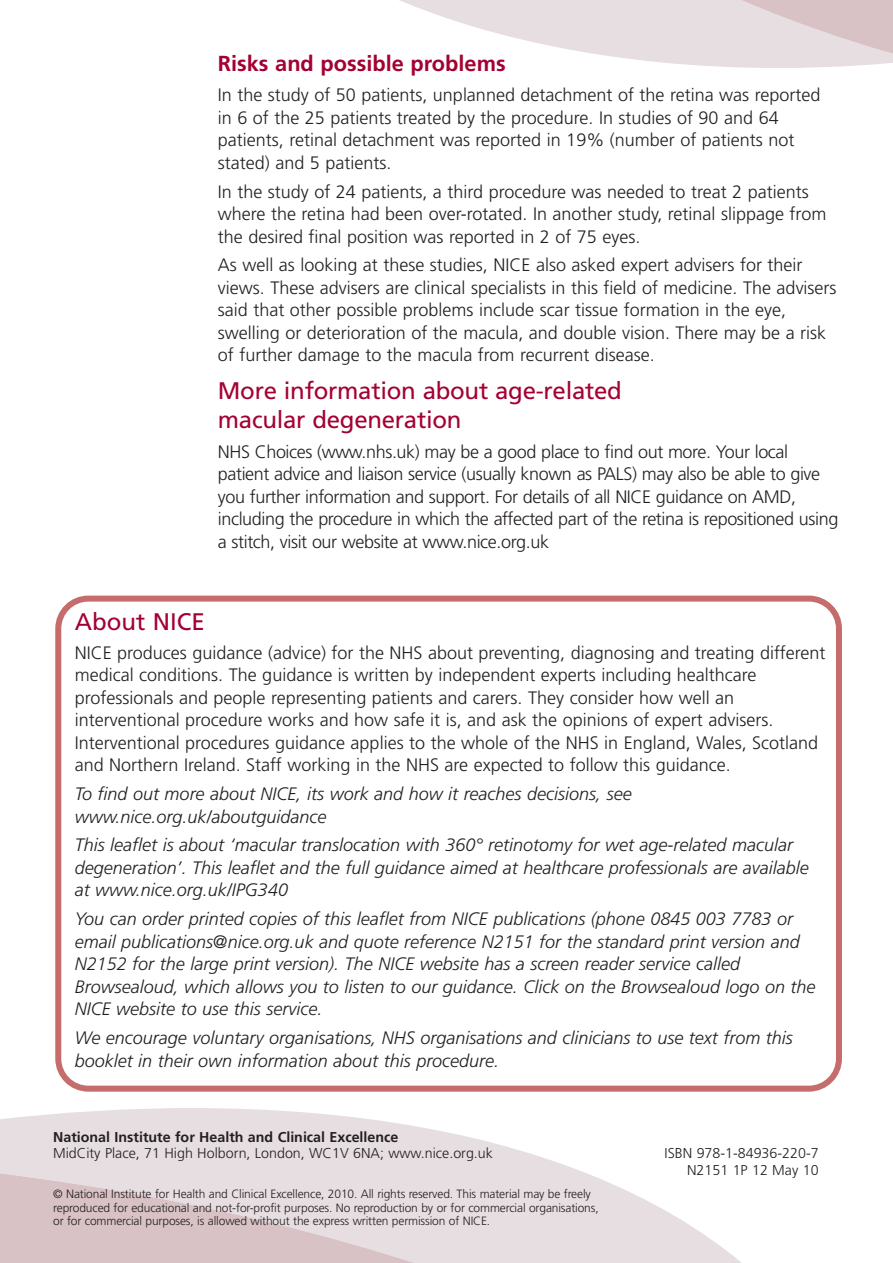
<style>
.page{position:relative;width:893px;height:1263px;background:#fff}
.page>*{position:absolute;margin:0;border:0;box-sizing:border-box;transform-origin:0 0}
.t1{font:24px/28.5px "Frutiger";letter-spacing:-.01em;color:#a40133}
.t2{font:700 21.75px "Frutiger";color:#a40133}
.t3{font:300 18px/22.5px "Frutiger";color:#231f20}
.t4{font:italic 300 18px/22.5px "Frutiger";color:#231f20}
.t5{font:300 18px/22.5px "Frutiger";letter-spacing:-.02em;color:#231f20}
.t6{font:300 14.25px/16.5px "Frutiger";color:#231f20;text-align:right}
.t7{font:700 14.25px "Frutiger";color:#231f20}
.t8{font:300 12px/13.8px "Frutiger";letter-spacing:-.01em;color:#231f20}
</style>
<div class="page">
<svg style="left:0;top:1108px;width:534px;height:47px;fill:#e6dee1"></svg>
<svg style="left:0;top:1155px;width:742px;height:108px;background:#e5dadd"></svg>
<svg style="left:641px;top:60px;width:252px;height:8px;fill:#e6dee1"></svg>
<svg style="left:399px;top:0;width:494px;height:60px"></svg>
<svg style="left:55px;top:596px;width:787px;height:496px"></svg>
<p class="t2" style="left:218px;top:55px;width:289px">Risks and possible problems</p>
<p class="t3" style="left:218px;top:85px;width:604px">In the study of 50 patients, unplanned detachment of the retina was reported in 6 of the 25 patients treated by the procedure. In studies of 90 and 64 patients, retinal detachment was reported in 19% (number of patients not stated) and 5 patients.</p>
<p class="t3" style="left:218px;top:181px;width:610px">In the study of 24 patients, a third procedure was needed to treat 2 patients where the retina had been over-rotated. In another study, retinal slippage from the desired final position was reported in 2 of 75 eyes.</p>
<p class="t3" style="left:218px;top:255px;width:620px">As well as looking at these studies, NICE also asked expert advisers for their views. These advisers are clinical specialists in this field of medicine. The advisers said that other possible problems include scar tissue formation in the eye, swelling or deterioration of the macula, and double vision. There may be a risk of further damage to the macula from recurrent disease.</p>
<h1 class="t1" style="left:218px;top:378px;width:406px">More information about age-related macular degeneration</h1>
<p class="t5" style="left:218px;top:442px;width:622px">NHS Choices (www.nhs.uk) may be a good place to find out more. Your local patient advice and liaison service (usually known as PALS) may also be able to give you further information and support. For details of all NICE guidance on AMD, including the procedure in which the affected part of the retina is repositioned using a stitch, visit our website at www.nice.org.uk</p>
<h1 class="t1" style="left:75px;top:610px;width:132px">About NICE</h1>
<p class="t3" style="left:75px;top:642px;width:752px">NICE produces guidance (advice) for the NHS about preventing, diagnosing and treating different medical conditions. The guidance is written by independent experts including healthcare professionals and people representing patients and carers. They consider how well an interventional procedure works and how safe it is, and ask the opinions of expert advisers.<br>Interventional procedures guidance applies to the whole of the NHS in England, Wales, Scotland and Northern Ireland. Staff working in the NHS are expected to follow this guidance.</p>
<p class="t4" style="left:75px;top:784px;width:558px">To find out more about NICE, its work and how it reaches decisions, see www.nice.org.uk/aboutguidance</p>
<p class="t4" style="left:75px;top:835px;width:736px">This leaflet is about ‘macular translocation with 360° retinotomy for wet age-related macular degeneration’. This leaflet and the full guidance aimed at healthcare professionals are available at www.nice.org.uk/IPG340</p>
<p class="t4" style="left:75px;top:909px;width:742px">You can order printed copies of this leaflet from NICE publications (phone 0845 003 7783 or email publications@nice.org.uk and quote reference N2151 for the standard print version and N2152 for the large print version). The NICE website has a screen reader service called Browsealoud, which allows you to listen to our guidance. Click on the Browsealoud logo on the NICE website to use this service.</p>
<p class="t4" style="left:75px;top:1028px;width:720px">We encourage voluntary organisations, NHS organisations and clinicians to use text from this booklet in their own information about this procedure.</p>
<p class="t7" style="left:53px;top:1131px;width:347px">National Institute for Health and Clinical Excellence</p>
<p class="t6" style="left:53px;top:1146px;width:441px">MidCity Place, 71 High Holborn, London, WC1V 6NA; www.nice.org.uk</p>
<p class="t6" style="left:665px;top:1146px;width:156px">ISBN 978-1-84936-220-7<br>N2151 1P 12 May 10</p>
<p class="t8" style="left:53px;top:1188px;width:547px">© National Institute for Health and Clinical Excellence, 2010. All rights reserved. This material may be freely reproduced for educational and not-for-profit purposes. No reproduction by or for commercial organisations, or for commercial purposes, is allowed without the express written permission of NICE.</p>
</div>
